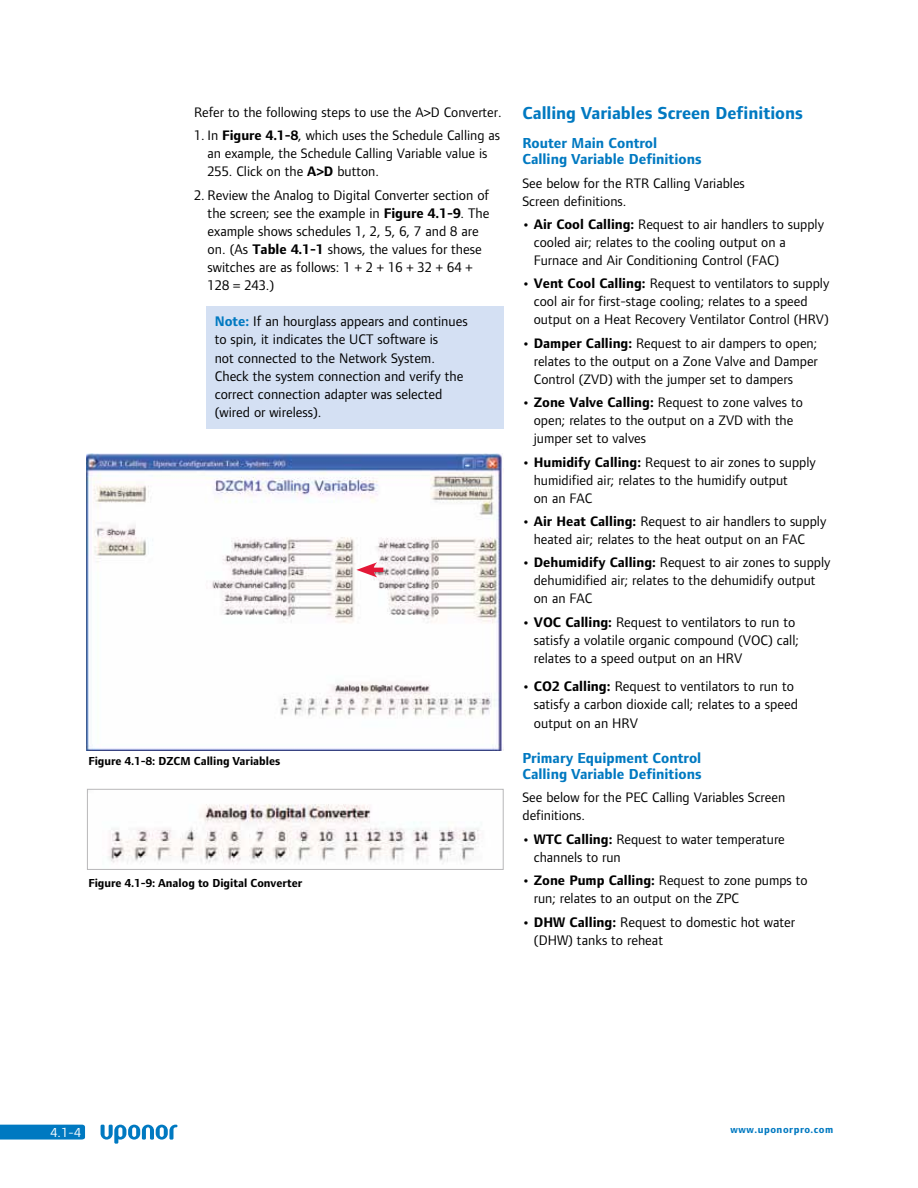
<style>
.page{position:relative;width:918px;height:1188px;background:#fff}
.page>*{position:absolute;margin:0;border:0;box-sizing:border-box;transform-origin:0 0}
.t1{font:700 18px "Foundry Form Sans";color:#0079c1}
.t2{font:700 15px/16.5px "Foundry Form Sans";color:#0079c1}
.t3{font:14.4px/18.1px "Foundry Form Sans";color:#000}
.t4{font:14.25px/18px "Foundry Form Sans";color:#000}
.t5{font:13.5px "Foundry Form Sans";color:#fff}
.t6{font:700 12px "Foundry Form Sans";color:#000}
.t7{font:700 10.5px "Foundry Form Sans";letter-spacing:.05em;color:#0079c1}
.s1{font-weight:700}
.s2{font-weight:700;color:#0079c1}
</style>
<div class="page">
<svg style="left:101px;top:1125px;width:77px;height:19px"></svg>
<svg style="left:0;top:1125px;width:85px;height:15px"></svg>
<div style="left:206px;top:306px;width:297px;height:123px;background:#d4e0f3"></div>
<img style="left:87px;top:453px;width:417px;height:297px">
<hr style="left:369px;top:568px;width:14px;height:4px;background:#e31837">
<svg style="left:356px;top:562px;width:21px;height:15px"></svg>
<img style="left:108px;top:804px;width:371px;height:60px">
<div style="left:87px;top:789px;width:417px;height:81px;border:1px solid #b8b7b9"></div>
<p class="t4" style="left:194px;top:103px;width:309px">Refer to the following steps to use the A&gt;D Converter.</p>
<p class="t4" style="left:208px;top:126px;width:294px;text-indent:-13px">1. In <span class="s1">Figure 4.1-8</span>, which uses the Schedule Calling as an example, the Schedule Calling Variable value is<br>255. Click on the <span class="s1">A&gt;D</span> button.</p>
<p class="t3" style="left:208px;top:186px;width:283px;text-indent:-14px">2. Review the Analog to Digital Converter section of the screen; see the example in <span class="s1">Figure 4.1-9</span>. The example shows schedules 1, 2, 5, 6, 7 and 8 are on. (As <span class="s1">Table 4.1-1</span> shows, the values for these switches are as follows: 1 + 2 + 16 + 32 + 64 + 128 = 243.)</p>
<p class="t3" style="left:215px;top:312px;width:254px"><span class="s2">Note:</span> If an hourglass appears and continues to spin, it indicates the UCT software is<br>not connected to the Network System.<br>Check the system connection and verify the correct connection adapter was selected (wired or wireless).</p>
<p class="t6" style="left:88px;top:754px;width:194px">Figure 4.1-8: DZCM Calling Variables</p>
<p class="t6" style="left:88px;top:876px;width:215px">Figure 4.1-9: Analog to Digital Converter</p>
<p class="t1" style="left:522px;top:103px;width:282px">Calling Variables Screen Definitions</p>
<p class="t2" style="left:522px;top:134px;width:181px">Router Main Control<br>Calling Variable Definitions</p>
<p class="t4" style="left:522px;top:174px;width:224px">See below for the RTR Calling Variables<br>Screen definitions.</p>
<p class="t4" style="left:534px;top:215px;width:292px;text-indent:-11px"><span class="s1">• Air Cool Calling:</span> Request to air handlers to supply cooled air; relates to the cooling output on a<br>Furnace and Air Conditioning Control (FAC)</p>
<p class="t4" style="left:534px;top:274px;width:297px;text-indent:-11px"><span class="s1">• Vent Cool Calling:</span> Request to ventilators to supply cool air for first-stage cooling; relates to a speed output on a Heat Recovery Ventilator Control (HRV)</p>
<p class="t4" style="left:534px;top:334px;width:286px;text-align:justify;text-indent:-11px"><span class="s1">• Damper Calling:</span> Request to air dampers to open; relates to the output on a Zone Valve and Damper Control (ZVD) with the jumper set to dampers</p>
<p class="t4" style="left:534px;top:393px;width:271px;text-indent:-11px"><span class="s1">• Zone Valve Calling:</span> Request to zone valves to open; relates to the output on a ZVD with the jumper set to valves</p>
<p class="t4" style="left:534px;top:453px;width:284px;text-indent:-11px"><span class="s1">• Humidify Calling:</span> Request to air zones to supply humidified air; relates to the humidify output<br>on an FAC</p>
<p class="t4" style="left:534px;top:512px;width:294px;text-indent:-11px"><span class="s1">• Air Heat Calling:</span> Request to air handlers to supply heated air; relates to the heat output on an FAC</p>
<p class="t4" style="left:534px;top:553px;width:298px;text-indent:-11px"><span class="s1">• Dehumidify Calling:</span> Request to air zones to supply dehumidified air; relates to the dehumidify output on an FAC</p>
<p class="t3" style="left:534px;top:613px;width:267px;text-indent:-11px"><span class="s1">• VOC Calling:</span> Request to ventilators to run to satisfy a volatile organic compound (VOC) call; relates to a speed output on an HRV</p>
<p class="t3" style="left:534px;top:677px;width:266px;text-indent:-11px"><span class="s1">• CO2 Calling:</span> Request to ventilators to run to satisfy a carbon dioxide call; relates to a speed output on an HRV</p>
<p class="t2" style="left:522px;top:749px;width:181px">Primary Equipment Control<br>Calling Variable Definitions</p>
<p class="t4" style="left:522px;top:789px;width:264px">See below for the PEC Calling Variables Screen definitions.</p>
<p class="t4" style="left:534px;top:830px;width:253px;text-indent:-11px"><span class="s1">• WTC Calling:</span> Request to water temperature channels to run</p>
<p class="t4" style="left:534px;top:871px;width:275px;text-indent:-11px"><span class="s1">• Zone Pump Calling:</span> Request to zone pumps to run; relates to an output on the ZPC</p>
<p class="t3" style="left:534px;top:913px;width:263px;text-indent:-11px"><span class="s1">• DHW Calling:</span> Request to domestic hot water (DHW) tanks to reheat</p>
<p class="t5" style="left:51px;top:1125px;width:32px">4.1-4</p>
<p class="t7" style="left:731px;top:1123px;width:104px">www.uponorpro.com</p>
</div>
